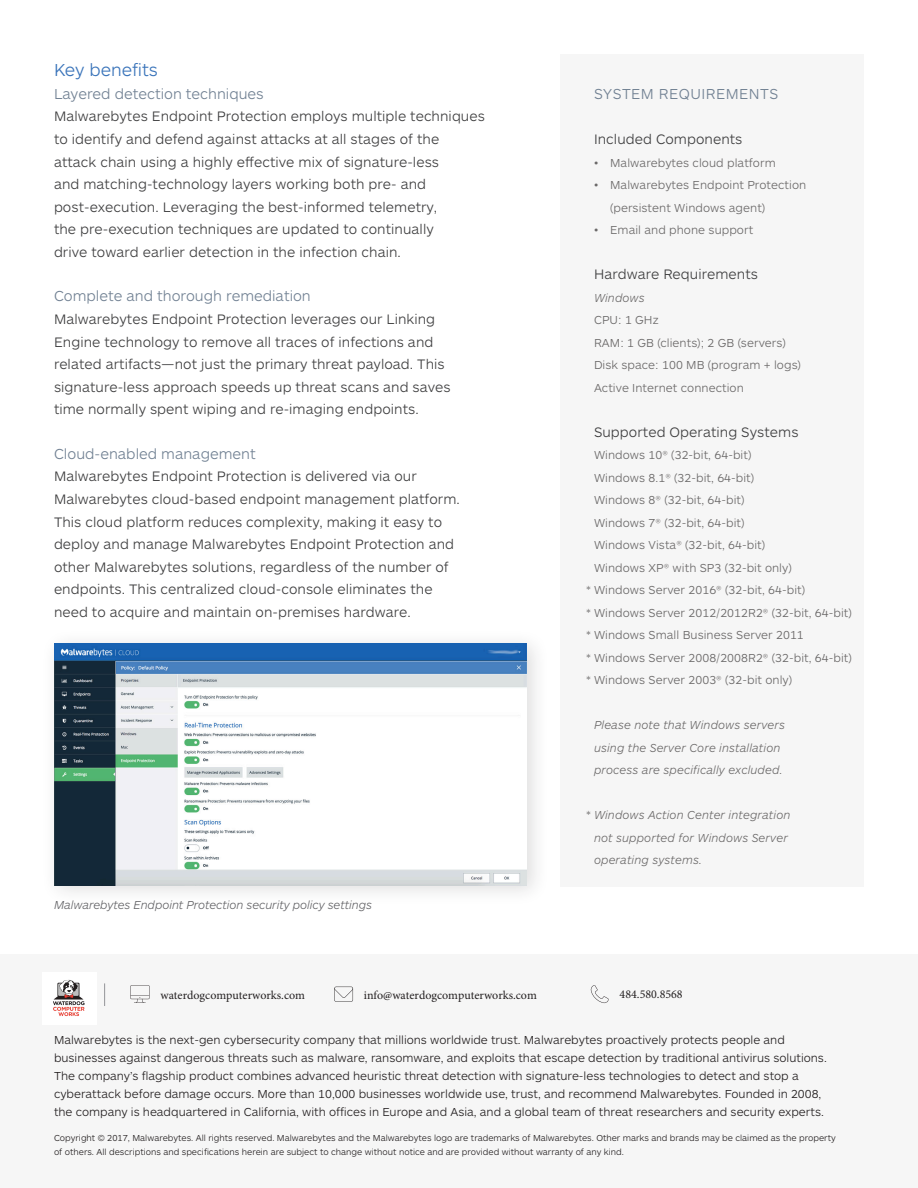
<style>
.page{position:relative;width:918px;height:1188px;background:#fff}
.page>*{position:absolute;margin:0;border:0;box-sizing:border-box;transform-origin:0 0}
.Body_Sub_Head{font:300 18px "ARS Maquette Pro";color:#3a74ba}
.Body_Section_Sub_Hea{font:300 15px "ARS Maquette Pro";color:#718193}
.pullout_section__hea{font:300 15px "ARS Maquette Pro";letter-spacing:.03em;color:#718193}
.Body{font:300 14.25px/22.5px "ARS Maquette Pro";letter-spacing:.005em;color:#3e3e3f}
.Footer_Copyright_Inf{font:300 12px/18px "ARS Maquette Pro";color:#231f20}
.Body_8pt{font:300 12px/22.5px "ARS Maquette Pro";letter-spacing:.005em;color:#6a6868}
.Body_8pt-2{font:italic 300 12px/22.5px "ARS Maquette Pro";letter-spacing:.005em;color:#6a6868}
.Footer_Body_Text{font:12px "Minion Pro";color:#231f20}
.Captions_Left_Aligne{font:italic 300 12px "ARS Maquette Pro";letter-spacing:-.01em;color:#636366}
.Footer_Copyright_Inf-2{font:300 9px/13.5px "ARS Maquette Pro";color:#231f20}
.s1{font-style:normal}
</style>
<div class="page">
<div style="left:0;top:954px;width:918px;height:234px;background:#f6f6f6"></div>
<div style="left:560px;top:54px;width:304px;height:832px;background:#f6f6f6"></div>
<div style="left:41px;top:628px;width:508px;height:279px;background:#231f20;opacity:.15"></div>
<img style="left:54px;top:644px;width:472px;height:242px">
<svg style="left:130px;top:985px;width:20px;height:18px"></svg>
<svg style="left:334px;top:987px;width:19px;height:15px"></svg>
<svg style="left:591px;top:985px;width:18px;height:18px"></svg>
<svg style="left:104px;top:983px;width:1px;height:23px"></svg>
<img style="left:53px;top:980px;width:32px;height:36px">
<p class="Body_Sub_Head" style="left:54px;top:59px;width:105px">Key benefits</p>
<p class="Body_Section_Sub_Hea" style="left:54px;top:84px;width:211px">Layered detection techniques</p>
<p class="Body" style="left:54px;top:105px;width:432px">Malwarebytes Endpoint Protection employs multiple techniques to identify and defend against attacks at all stages of the attack chain using a highly effective mix of signature-less<br>and matching-technology layers working both pre- and post-execution. Leveraging the best-informed telemetry,<br>the pre-execution techniques are updated to continually<br>drive toward earlier detection in the infection chain.</p>
<p class="Body_Section_Sub_Hea" style="left:54px;top:287px;width:258px">Complete and thorough remediation</p>
<p class="Body" style="left:54px;top:307px;width:398px">Malwarebytes Endpoint Protection leverages our Linking Engine technology to remove all traces of infections and related artifacts—not just the primary threat payload. This signature-less approach speeds up threat scans and saves time normally spent wiping and re-imaging endpoints.</p>
<p class="Body_Section_Sub_Hea" style="left:54px;top:444px;width:203px">Cloud-enabled management</p>
<p class="Body" style="left:54px;top:465px;width:407px">Malwarebytes Endpoint Protection is delivered via our Malwarebytes cloud-based endpoint management platform.<br>This cloud platform reduces complexity, making it easy to deploy and manage Malwarebytes Endpoint Protection and other Malwarebytes solutions, regardless of the number of endpoints. This centralized cloud-console eliminates the need to acquire and maintain on-premises hardware.</p>
<p class="Captions_Left_Aligne" style="left:54px;top:897px;width:319px">Malwarebytes Endpoint Protection security policy settings</p>
<p class="pullout_section__hea" style="left:594px;top:84px;width:186px">SYSTEM REQUIREMENTS</p>
<p class="Body" style="left:594px;top:127px;width:150px">Included Components</p>
<p class="Body_8pt" style="left:594px;top:151px;width:183px">• Malwarebytes cloud platform</p>
<p class="Body_8pt" style="left:610px;top:173px;width:198px;text-indent:-16px">• Malwarebytes Endpoint Protection (persistent Windows agent)</p>
<p class="Body_8pt" style="left:594px;top:218px;width:161px">• Email and phone support</p>
<p class="Body" style="left:594px;top:262px;width:165px">Hardware Requirements</p>
<p class="Body_8pt-2" style="left:594px;top:285px;width:52px">Windows</p>
<p class="Body_8pt" style="left:594px;top:308px;width:66px">CPU: 1 GHz</p>
<p class="Body_8pt" style="left:594px;top:331px;width:193px">RAM: 1 GB (clients); 2 GB (servers)</p>
<p class="Body_8pt" style="left:594px;top:353px;width:208px">Disk space: 100 MB (program + logs)</p>
<p class="Body_8pt" style="left:594px;top:376px;width:151px">Active Internet connection</p>
<p class="Body" style="left:594px;top:420px;width:206px">Supported Operating Systems</p>
<p class="Body_8pt" style="left:594px;top:443px;width:159px">Windows 10® (32-bit, 64-bit)</p>
<p class="Body_8pt" style="left:594px;top:466px;width:162px">Windows 8.1® (32-bit, 64-bit)</p>
<p class="Body_8pt" style="left:594px;top:488px;width:152px">Windows 8® (32-bit, 64-bit)</p>
<p class="Body_8pt" style="left:594px;top:511px;width:152px">Windows 7® (32-bit, 64-bit)</p>
<p class="Body_8pt" style="left:594px;top:533px;width:173px">Windows Vista® (32-bit, 64-bit)</p>
<p class="Body_8pt" style="left:594px;top:556px;width:199px">Windows XP® with SP3 (32-bit only)</p>
<p class="Body_8pt" style="left:586px;top:578px;width:221px">* Windows Server 2016® (32-bit, 64-bit)</p>
<p class="Body_8pt" style="left:586px;top:601px;width:267px">* Windows Server 2012/2012R2® (32-bit, 64-bit)</p>
<p class="Body_8pt" style="left:586px;top:623px;width:219px">* Windows Small Business Server 2011</p>
<p class="Body_8pt" style="left:586px;top:646px;width:267px">* Windows Server 2008/2008R2® (32-bit, 64-bit)</p>
<p class="Body_8pt" style="left:586px;top:668px;width:207px">* Windows Server 2003® (32-bit only)</p>
<p class="Body_8pt-2" style="left:594px;top:713px;width:193px">Please note that Windows servers using the Server Core installation process are specifically excluded.</p>
<p class="Body_8pt-2" style="left:586px;top:803px;width:206px;text-align:center"><span class="s1">*</span> Windows Action Center integration not supported for Windows Server</p>
<p class="Body_8pt-2" style="left:594px;top:848px;width:109px">operating systems.</p>
<p class="Footer_Body_Text" style="left:160px;top:987px;width:146px">waterdogcomputerworks.com</p>
<p class="Footer_Body_Text" style="left:364px;top:987px;width:175px">info@waterdogcomputerworks.com</p>
<p class="Footer_Body_Text" style="left:620px;top:986px;width:65px">484.580.8568</p>
<p class="Footer_Copyright_Inf" style="left:54px;top:1030px;width:774px">Malwarebytes is the next-gen cybersecurity company that millions worldwide trust. Malwarebytes proactively protects people and businesses against dangerous threats such as malware, ransomware, and exploits that escape detection by traditional antivirus solutions.<br>The company’s flagship product combines advanced heuristic threat detection with signature-less technologies to detect and stop a cyberattack before damage occurs. More than 10,000 businesses worldwide use, trust, and recommend Malwarebytes. Founded in 2008, the company is headquartered in California, with offices in Europe and Asia, and a global team of threat researchers and security experts.</p>
<p class="Footer_Copyright_Inf-2" style="left:54px;top:1131px;width:783px">Copyright © 2017, Malwarebytes. All rights reserved. Malwarebytes and the Malwarebytes logo are trademarks of Malwarebytes. Other marks and brands may be claimed as the property of others. All descriptions and specifications herein are subject to change without notice and are provided without warranty of any kind.</p>
</div>
